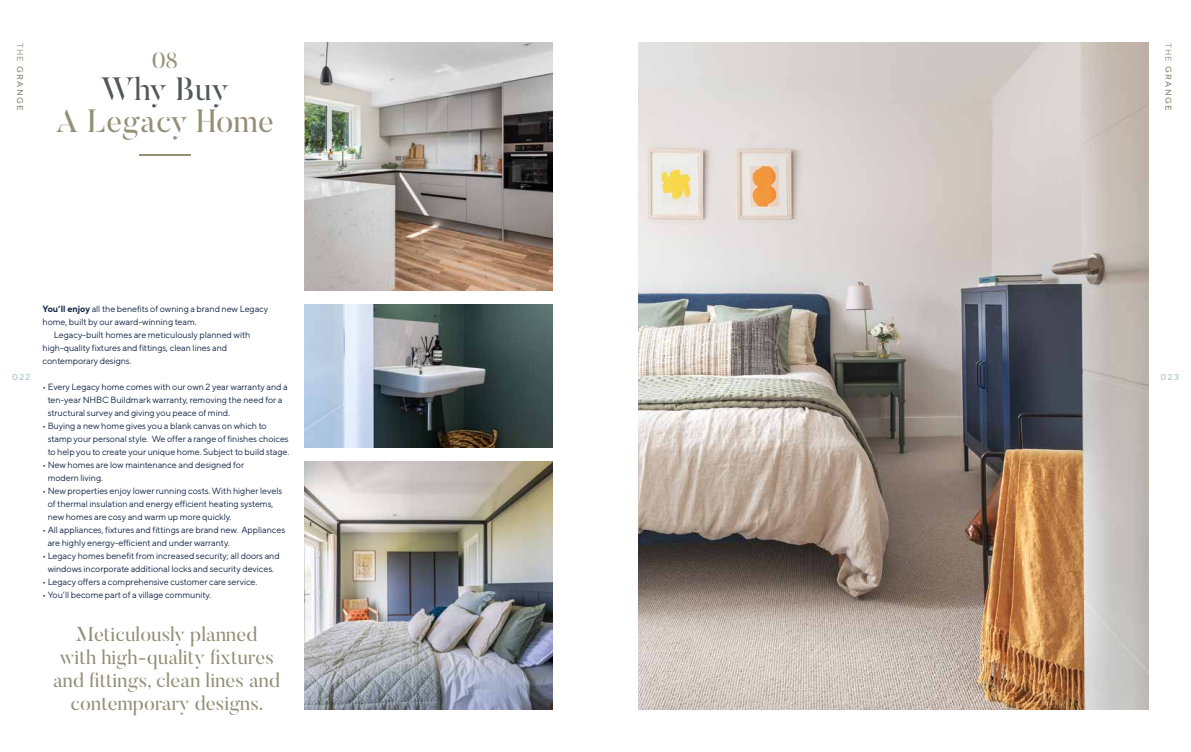
<style>
.page{position:relative;width:1191px;height:752px;background:#fff}
.page>*{position:absolute;margin:0;border:0;box-sizing:border-box;transform-origin:0 0}
.t1{font:32px "Butler Stencil";letter-spacing:.01em;color:#948f76}
.t2{font:32px "Butler Stencil";color:#53575a}
.t3{font:22px "Butler Stencil";color:#948f76}
.t4{font:20px/23px "Butler Stencil";letter-spacing:.005em;color:#948f76;text-align:center}
.t5{font:9px/13px "TT Norms";letter-spacing:-.01em;color:#142747}
.t6{font:500 8.5px "TT Norms";letter-spacing:.15em;color:#948f76}
.t7{font:500 8.5px "TT Norms";letter-spacing:.15em;color:#aac6c9}
.t8{font:8.5px "TT Norms";color:#948f76}
.s1{font-weight:400}
.s2{font-weight:700}
</style>
<div class="page">
<hr style="left:139px;top:154px;width:51px;height:2px;background:#948f76">
<img style="left:638px;top:43px;width:510px;height:666px">
<img style="left:305px;top:461px;width:248px;height:248px">
<img style="left:305px;top:43px;width:248px;height:247px">
<img style="left:305px;top:304px;width:248px;height:143px">
<p class="t6" style="left:25px;top:43px;width:69px;rotate:90deg"><span class="s1">THE</span> GRANGE</p>
<h2 class="t3" style="left:152px;top:47px;width:27px">08</h2>
<h1 class="t2" style="left:101px;top:69px;width:129px">Why Buy</h1>
<h1 class="t1" style="left:56px;top:101px;width:219px">A Legacy Home</h1>
<p class="t7" style="left:12px;top:371px;width:20px">022</p>
<p class="t5" style="left:43px;top:301px;width:227px"><span class="s2">You’ll enjoy</span> all the benefits of owning a brand new Legacy</p>
<p class="t5" style="left:43px;top:314px;width:156px">home, built by our award-winning team.</p>
<p class="t5" style="left:54px;top:327px;width:198px">Legacy-built homes are meticulously planned with</p>
<p class="t5" style="left:43px;top:340px;width:186px">high-quality fixtures and fittings, clean lines and</p>
<p class="t5" style="left:43px;top:353px;width:91px">contemporary designs.</p>
<p class="t5" style="left:48px;top:379px;width:242px;text-indent:-5px">• Every Legacy home comes with our own 2 year warranty and a ten-year NHBC Buildmark warranty, removing the need for a structural survey and giving you peace of mind.</p>
<p class="t5" style="left:48px;top:418px;width:243px;text-indent:-5px">• Buying a new home gives you a blank canvas on which to stamp your personal style. We offer a range of finishes choices to help you to create your unique home. Subject to build stage.</p>
<p class="t5" style="left:48px;top:457px;width:198px;text-indent:-5px">• New homes are low maintenance and designed for modern living.</p>
<p class="t5" style="left:48px;top:483px;width:236px;text-indent:-5px">• New properties enjoy lower running costs. With higher levels of thermal insulation and energy efficient heating systems, new homes are cosy and warm up more quickly.</p>
<p class="t5" style="left:48px;top:522px;width:239px;text-indent:-5px">• All appliances, fixtures and fittings are brand new. Appliances are highly energy-efficient and under warranty.</p>
<p class="t5" style="left:43px;top:548px;width:239px;text-align:center">• Legacy homes benefit from increased security; all doors and windows incorporate additional locks and security devices.</p>
<p class="t5" style="left:43px;top:574px;width:216px">• Legacy offers a comprehensive customer care service.</p>
<p class="t5" style="left:43px;top:587px;width:170px">• You’ll become part of a village community.</p>
<h3 class="t4" style="left:53px;top:621px;width:228px">Meticulously planned<br>with high-quality fixtures and fittings, clean lines and contemporary designs.</h3>
<p class="t8" style="left:1173px;top:43px;width:21px;rotate:90deg">THE</p>
<p class="t6" style="left:1173px;top:66px;width:46px;rotate:90deg">GRANGE</p>
<p class="t7" style="left:1160px;top:371px;width:20px">023</p>
</div>
